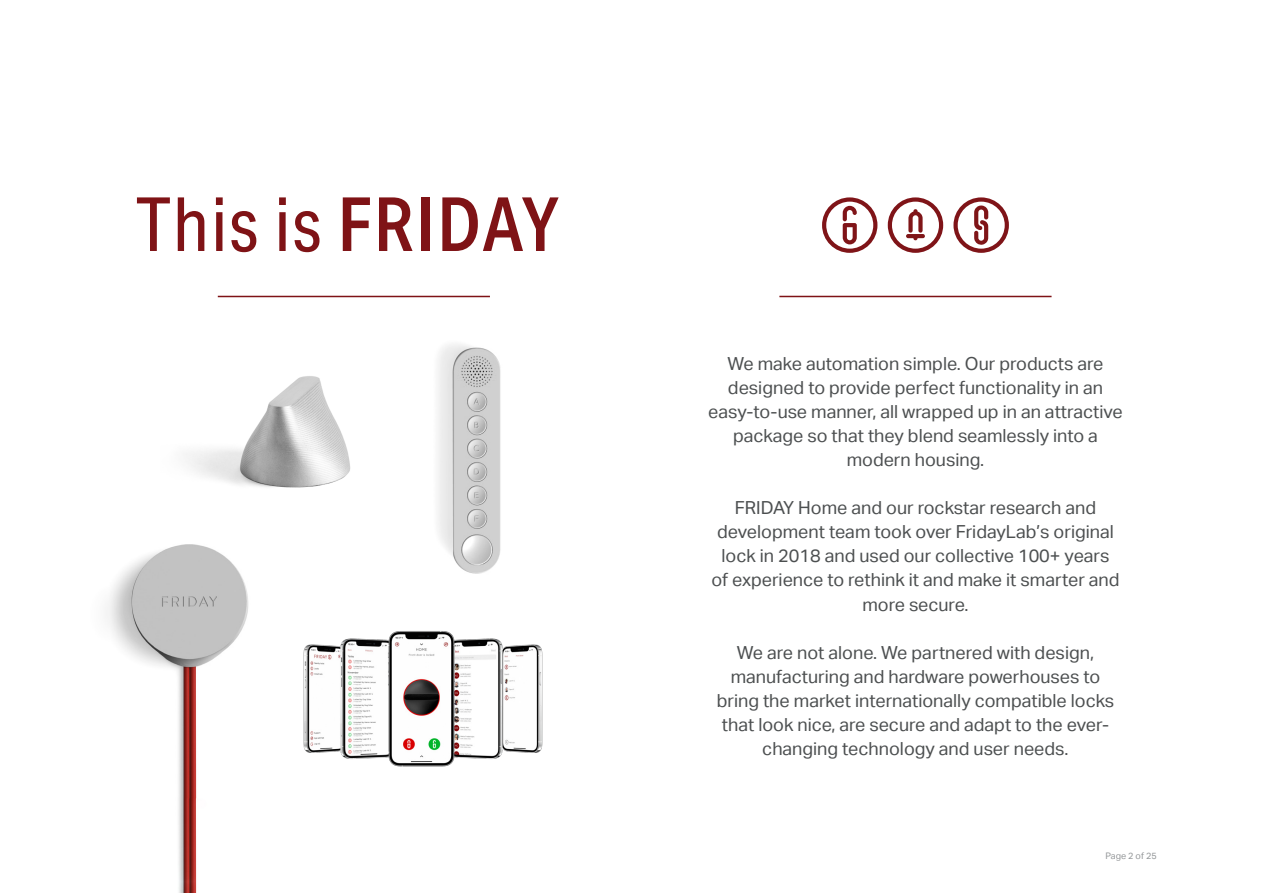
<style>
.page{position:relative;width:1263px;height:893px;background:#fff}
.page>*{position:absolute;margin:0;border:0;box-sizing:border-box;transform-origin:0 0}
.Subtitle{font:75px "Aktiv Grotesk Cd";letter-spacing:.025em;color:#7f1316}
.Body_text{font:18px/24px "Aktiv Grotesk";color:#4c4f50;text-align:center}
.t1{font:9px "Aktiv Grotesk";color:#939698}
.s1{font-weight:500}
</style>
<div class="page">
<img style="left:185px;top:295px;width:206px;height:193px">
<img style="left:391px;top:295px;width:110px;height:279px">
<hr style="left:218px;top:296px;width:272px;height:1px;background:#7f1316">
<img style="left:106px;top:544px;width:143px;height:349px">
<img style="left:303px;top:631px;width:240px;height:136px">
<hr style="left:779px;top:296px;width:272px;height:1px;background:#7f1316">
<svg style="left:888px;top:197px;width:55px;height:56px"></svg>
<svg style="left:822px;top:197px;width:55px;height:56px"></svg>
<svg style="left:953px;top:197px;width:56px;height:56px"></svg>
<p class="Subtitle" style="left:136px;top:180px;width:424px">This is <span class="s1">FRIDAY</span></p>
<p class="Body_text" style="left:708px;top:352px;width:416px">We make automation simple. Our products are designed to provide perfect functionality in an easy-to-use manner, all wrapped up in an attractive package so that they blend seamlessly into a modern housing.</p>
<p class="Body_text" style="left:711px;top:496px;width:410px">FRIDAY Home and our rockstar research and development team took over FridayLab’s original lock in 2018 and used our collective 100+ years of experience to rethink it and make it smarter and more secure.</p>
<p class="Body_text" style="left:717px;top:640px;width:399px">We are not alone. We partnered with design, manufacturing and hardware powerhouses to bring the market internationally compatible locks that look nice, are secure and adapt to the ever&shy;changing technology and user needs.</p>
<p class="t1" style="left:1105px;top:851px;width:53px">Page 2 of 25</p>
</div>
